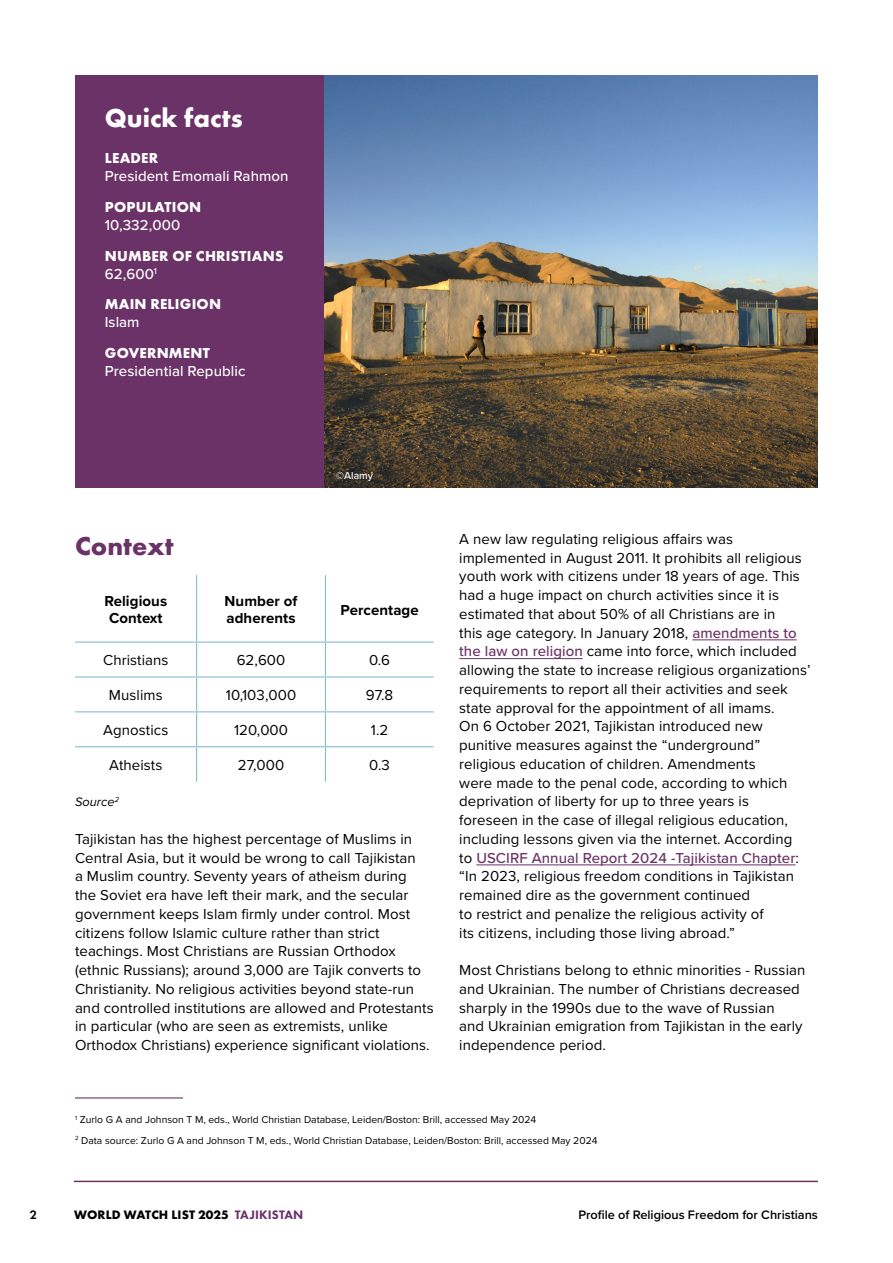
<style>
.page{position:relative;width:893px;height:1263px;background:#fff}
.page>*{position:absolute;margin:0;border:0;box-sizing:border-box;transform-origin:0 0}
.t1{font:700 27px "Futura PT";color:#fff}
.t2{font:700 27px "Futura PT";color:#6b3267}
.t3{font:15px/18.8px "Proxima Nova";letter-spacing:.005em;color:#000}
.t4{font:500 15px "Proxima Nova";letter-spacing:.005em;color:#fff}
.t5{font:700 15px "Futura PT";letter-spacing:.015em;color:#fff}
.t6{font:700 15px/16.5px "Proxima Nova";letter-spacing:.005em;color:#000;text-align:center}
.t7{font:600 12.75px "Proxima Nova";color:#000}
.t8{font:700 12.75px "Futura PT";letter-spacing:.01em;color:#000}
.t9{font:italic 12.75px "Proxima Nova";letter-spacing:.005em;color:#000}
.t10{font:600 12.75px "Futura PT";color:#000}
.t11{font:500 10.5px "Proxima Nova";letter-spacing:.005em;color:#fff}
.t12{font:10.35px/20.9px "Proxima Nova";color:#000}
.s1{font-weight:500;color:#6b3267}
.s2{font-weight:800;color:#6b3267}
</style>
<div class="page">
<hr style="left:74px;top:1181px;width:744px;height:1px;background:#6b3267">
<div style="left:75px;top:75px;width:359px;height:413px;background:#6b3267"></div>
<hr style="left:75px;top:1097px;width:108px;height:1px;background:#6b3267">
<hr style="left:692px;top:640px;width:105px;height:1px;background:#6b3267">
<hr style="left:459px;top:658px;width:124px;height:1px;background:#6b3267">
<hr style="left:476px;top:865px;width:320px;height:1px;background:#6b3267">
<img style="left:324px;top:75px;width:494px;height:413px">
<hr style="left:196px;top:575px;width:1px;height:66px;background:#87bcd2">
<hr style="left:325px;top:575px;width:1px;height:66px;background:#87bcd2">
<hr style="left:75px;top:641px;width:122px;height:2px;background:#87bcd2">
<hr style="left:197px;top:641px;width:128px;height:2px;background:#87bcd2">
<hr style="left:196px;top:643px;width:1px;height:33px;background:#87bcd2">
<hr style="left:325px;top:641px;width:109px;height:2px;background:#87bcd2">
<hr style="left:325px;top:643px;width:1px;height:33px;background:#87bcd2">
<hr style="left:75px;top:676px;width:122px;height:1px;background:#87bcd2">
<hr style="left:197px;top:676px;width:128px;height:1px;background:#87bcd2">
<hr style="left:196px;top:677px;width:1px;height:34px;background:#87bcd2">
<hr style="left:325px;top:676px;width:109px;height:1px;background:#87bcd2">
<hr style="left:325px;top:677px;width:1px;height:34px;background:#87bcd2">
<hr style="left:75px;top:711px;width:122px;height:1px;background:#87bcd2">
<hr style="left:197px;top:711px;width:128px;height:1px;background:#87bcd2">
<hr style="left:196px;top:712px;width:1px;height:34px;background:#87bcd2">
<hr style="left:325px;top:711px;width:109px;height:1px;background:#87bcd2">
<hr style="left:325px;top:712px;width:1px;height:34px;background:#87bcd2">
<hr style="left:75px;top:746px;width:122px;height:1px;background:#87bcd2">
<hr style="left:197px;top:746px;width:128px;height:1px;background:#87bcd2">
<hr style="left:196px;top:747px;width:1px;height:35px;background:#87bcd2">
<hr style="left:325px;top:746px;width:109px;height:1px;background:#87bcd2">
<hr style="left:325px;top:747px;width:1px;height:35px;background:#87bcd2">
<h1 class="t1" style="left:105px;top:101px;width:139px">Quick facts</h1>
<p class="t5" style="left:105px;top:148px;width:55px">LEADER</p>
<p class="t4" style="left:105px;top:165px;width:185px">President Emomali Rahmon</p>
<p class="t5" style="left:105px;top:197px;width:98px">POPULATION</p>
<p class="t4" style="left:105px;top:214px;width:77px">10,332,000</p>
<p class="t5" style="left:105px;top:246px;width:180px">NUMBER OF CHRISTIANS</p>
<p class="t4" style="left:105px;top:262px;width:54px">62,600<sup>1</sup></p>
<p class="t5" style="left:105px;top:295px;width:118px">MAIN RELIGION</p>
<p class="t4" style="left:105px;top:311px;width:36px">Islam</p>
<p class="t5" style="left:105px;top:343px;width:107px">GOVERNMENT</p>
<p class="t4" style="left:105px;top:360px;width:142px">Presidential Republic</p>
<h1 class="t2" style="left:75px;top:529px;width:100px">Context</h1>
<p class="t11" style="left:336px;top:468px;width:39px">©Alamy</p>
<p class="t6" style="left:104px;top:593px;width:64px">Religious<br>Context</p>
<p class="t6" style="left:225px;top:593px;width:74px;text-align:left">Number of adherents</p>
<p class="t6" style="left:340px;top:601px;width:80px">Percentage</p>
<p class="t3" style="left:103px;top:650px;width:67px">Christians</p>
<p class="t3" style="left:237px;top:650px;width:50px">62,600</p>
<p class="t3" style="left:369px;top:650px;width:23px">0.6</p>
<p class="t3" style="left:109px;top:685px;width:55px">Muslims</p>
<p class="t3" style="left:226px;top:685px;width:72px">10,103,000</p>
<p class="t3" style="left:366px;top:685px;width:29px">97.8</p>
<p class="t3" style="left:103px;top:720px;width:67px">Agnostics</p>
<p class="t3" style="left:234px;top:720px;width:56px">120,000</p>
<p class="t3" style="left:371px;top:720px;width:19px">1.2</p>
<p class="t3" style="left:109px;top:755px;width:55px">Atheists</p>
<p class="t3" style="left:238px;top:755px;width:48px">27,000</p>
<p class="t3" style="left:369px;top:755px;width:22px">0.3</p>
<p class="t9" style="left:75px;top:792px;width:46px">Source<sup>2</sup></p>
<p class="t3" style="left:75px;top:829px;width:360px">Tajikistan has the highest percentage of Muslims in Central Asia, but it would be wrong to call Tajikistan<br>a Muslim country. Seventy years of atheism during<br>the Soviet era have left their mark, and the secular government keeps Islam firmly under control. Most citizens follow Islamic culture rather than strict teachings. Most Christians are Russian Orthodox (ethnic Russians); around 3,000 are Tajik converts to Christianity. No religious activities beyond state-run and controlled institutions are allowed and Protestants in particular (who are seen as extremists, unlike Orthodox Christians) experience significant violations.</p>
<p class="t3" style="left:459px;top:529px;width:353px">A new law regulating religious affairs was implemented in August 2011. It prohibits all religious youth work with citizens under 18 years of age. This had a huge impact on church activities since it is estimated that about 50% of all Christians are in<br>this age category. In January 2018, <span class="s1">amendments to the law on religion</span> came into force, which included allowing the state to increase religious organizations’ requirements to report all their activities and seek state approval for the appointment of all imams.<br>On 6 October 2021, Tajikistan introduced new punitive measures against the “underground” religious education of children. Amendments<br>were made to the penal code, according to which deprivation of liberty for up to three years is foreseen in the case of illegal religious education, including lessons given via the internet. According<br>to <span class="s1">USCIRF Annual Report 2024 -Tajikistan Chapter</span>: “In 2023, religious freedom conditions in Tajikistan remained dire as the government continued<br>to restrict and penalize the religious activity of<br>its citizens, including those living abroad.”</p>
<p class="t3" style="left:459px;top:960px;width:348px">Most Christians belong to ethnic minorities - Russian and Ukrainian. The number of Christians decreased sharply in the 1990s due to the wave of Russian<br>and Ukrainian emigration from Tajikistan in the early independence period.</p>
<p class="t12" style="left:75px;top:1109px;width:524px"><sup>1</sup> Zurlo G A and Johnson T M, eds., World Christian Database, Leiden/Boston: Brill, accessed May 2024<br><sup>2</sup> Data source: Zurlo G A and Johnson T M, eds., World Christian Database, Leiden/Boston: Brill, accessed May 2024</p>
<p class="t10" style="left:30px;top:1207px;width:9px">2</p>
<p class="t8" style="left:74px;top:1206px;width:231px">WORLD WATCH LIST 2025 <span class="s2">TAJIKISTAN</span></p>
<p class="t7" style="left:578px;top:1205px;width:241px">Profile of Religious Freedom for Christians</p>
</div>
